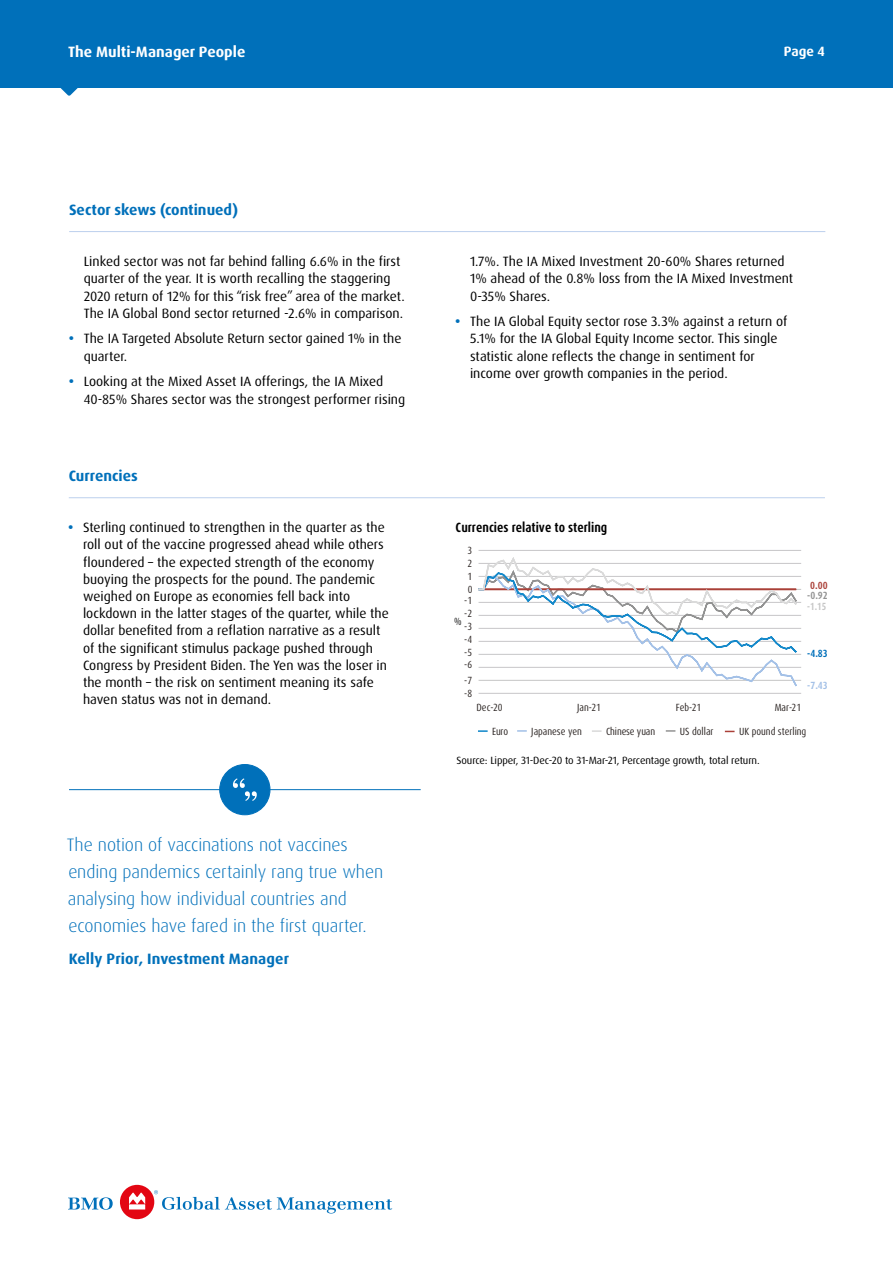
<style>
.page{position:relative;width:893px;height:1263px;background:#fff}
.page>*{position:absolute;margin:0;border:0;box-sizing:border-box;transform-origin:0 0}
.t1{font:300 18px/27px "Dax Pro";letter-spacing:-.005em;color:#0070ba}
.t2{font:700 15px "Dax Pro";color:#0070ba}
.t3{font:700 15px "Dax Pro";color:#fff}
.t4{font:13.5px/17.1px "Dax Pro";color:#000}
.t5{font:700 13.5px "Dax Pro";color:#fff}
.t6{font:700 condensed 13.35px "Dax Pro";color:#000}
.t7{font:10.5px "Dax Pro";letter-spacing:-.01em;color:#000}
.t8{font:condensed 10.35px "Dax Pro";color:#2b2422}
.t9{font:700 condensed 10.35px "Dax Pro";color:#0070ba}
.t10{font:700 condensed 10.35px "Dax Pro";color:#c6c6c6;scale:.92 1}
.t11{font:700 condensed 10.35px "Dax Pro";color:#929292}
.t12{font:700 condensed 10.35px "Dax Pro";color:#a4c1e7}
.t13{font:700 condensed 10.35px "Dax Pro";color:#aa4038}
.t14{font:condensed 10.35px "Dax Pro";color:#000}
.s1{font-weight:700;color:#0070ba}
</style>
<div class="page">
<svg style="left:68px;top:1197px;width:45px;height:13px"></svg>
<div style="left:120px;top:1185px;width:34px;height:34px;background:#e30613;border-radius:50%"></div>
<svg style="left:129px;top:1192px;width:16px;height:17px"></svg>
<svg style="left:154px;top:1190px;width:238px;height:23px"></svg>
<hr style="left:479px;top:693px;width:322px;height:1px;background:#c7c6c8">
<hr style="left:479px;top:680px;width:322px;height:1px;background:#c6c6c6">
<hr style="left:479px;top:667px;width:322px;height:1px;background:#c7c6c8">
<hr style="left:479px;top:654px;width:322px;height:1px;background:#c7c6c8">
<hr style="left:479px;top:641px;width:322px;height:1px;background:#c7c6c8">
<hr style="left:479px;top:628px;width:322px;height:1px;background:#c7c6c8">
<hr style="left:479px;top:615px;width:322px;height:1px;background:#c7c6c8">
<hr style="left:479px;top:602px;width:322px;height:1px;background:#c7c6c8">
<hr style="left:479px;top:589px;width:322px;height:1px;background:#c6c6c6">
<hr style="left:479px;top:576px;width:322px;height:1px;background:#c7c6c8">
<hr style="left:479px;top:563px;width:322px;height:1px;background:#c7c6c8">
<hr style="left:479px;top:550px;width:322px;height:1px;background:#c7c6c8">
<svg style="left:478px;top:557px;width:319px;height:130px"></svg>
<svg style="left:478px;top:730px;width:10px;height:2px"></svg>
<svg style="left:517px;top:730px;width:10px;height:2px"></svg>
<svg style="left:592px;top:730px;width:9px;height:2px"></svg>
<svg style="left:666px;top:730px;width:9px;height:2px"></svg>
<hr style="left:69px;top:497px;width:756px;height:1px;background:#bcd0ed">
<hr style="left:69px;top:231px;width:756px;height:1px;background:#bcd0ed">
<hr style="left:69px;top:789px;width:352px;height:1px;background:#0070ba">
<div style="left:220px;top:764px;width:50px;height:51px;background:#0070ba;border-radius:50%"></div>
<div style="left:219px;top:764px;width:51px;height:51px;border:1px solid #0070ba;border-radius:50%"></div>
<svg style="left:233px;top:778px;width:24px;height:23px"></svg>
<div style="left:0;top:0;width:893px;height:88px;background:#0070ba"></div>
<svg style="left:60px;top:88px;width:18px;height:8px"></svg>
<p class="t3" style="left:68px;top:42px;width:179px">The Multi-Manager People</p>
<p class="t5" style="left:784px;top:43px;width:43px">Page 4</p>
<p class="t2" style="left:69px;top:200px;width:171px">Sector skews (continued)</p>
<p class="t4" style="left:84px;top:253px;width:323px">Linked sector was not far behind falling 6.6% in the first quarter of the year. It is worth recalling the staggering 2020 return of 12% for this “risk free” area of the market.<br>The IA Global Bond sector returned -2.6% in comparison.</p>
<p class="t4" style="left:84px;top:330px;width:319px;text-indent:-15px"><span class="s1">•</span> The IA Targeted Absolute Return sector gained 1% in the quarter.</p>
<p class="t4" style="left:84px;top:373px;width:323px;text-indent:-15px"><span class="s1">•</span> Looking at the Mixed Asset IA offerings, the IA Mixed<br>40-85% Shares sector was the strongest performer rising</p>
<p class="t2" style="left:69px;top:466px;width:71px">Currencies</p>
<p class="t4" style="left:83px;top:519px;width:307px;text-indent:-15px"><span class="s1">•</span> Sterling continued to strengthen in the quarter as the roll out of the vaccine progressed ahead while others floundered – the expected strength of the economy buoying the prospects for the pound. The pandemic weighed on Europe as economies fell back into lockdown in the latter stages of the quarter, while the dollar benefited from a reflation narrative as a result of the significant stimulus package pushed through Congress by President Biden. The Yen was the loser in the month – the risk on sentiment meaning its safe haven status was not in demand.</p>
<h1 class="t1" style="left:67px;top:831px;width:318px">The notion of vaccinations not vaccines ending pandemics certainly rang true when analysing how individual countries and economies have fared in the first quarter.</h1>
<p class="t2" style="left:69px;top:948px;width:222px">Kelly Prior, Investment Manager</p>
<p class="t4" style="left:470px;top:253px;width:325px">1.7%. The IA Mixed Investment 20-60% Shares returned<br>1% ahead of the 0.8% loss from the IA Mixed Investment<br>0-35% Shares.</p>
<p class="t4" style="left:470px;top:313px;width:319px;text-indent:-15px"><span class="s1">•</span> The IA Global Equity sector rose 3.3% against a return of 5.1% for the IA Global Equity Income sector. This single statistic alone reflects the change in sentiment for income over growth companies in the period.</p>
<p class="t6" style="left:456px;top:519px;width:153px">Currencies relative to sterling</p>
<p class="t8" style="left:467px;top:544px;width:6px">3</p>
<p class="t8" style="left:467px;top:557px;width:6px">2</p>
<p class="t8" style="left:467px;top:570px;width:6px">1</p>
<p class="t8" style="left:468px;top:583px;width:6px">0</p>
<p class="t8" style="left:464px;top:594px;width:9px">-1</p>
<p class="t8" style="left:464px;top:607px;width:9px">-2</p>
<p class="t14" style="left:454px;top:615px;width:9px">%</p>
<p class="t8" style="left:464px;top:620px;width:9px">-3</p>
<p class="t8" style="left:464px;top:633px;width:9px">-4</p>
<p class="t8" style="left:464px;top:646px;width:9px">-5</p>
<p class="t8" style="left:464px;top:658px;width:9px">-6</p>
<p class="t8" style="left:464px;top:674px;width:9px">-7</p>
<p class="t8" style="left:464px;top:687px;width:9px">-8</p>
<p class="t8" style="left:476px;top:701px;width:28px">Dec-20</p>
<p class="t8" style="left:577px;top:701px;width:25px">Jan-21</p>
<p class="t13" style="left:810px;top:579px;width:19px">0.00</p>
<p class="t11" style="left:807px;top:589px;width:22px">-0.92</p>
<p class="t10" style="left:807px;top:600px;width:22px">-1.15</p>
<p class="t9" style="left:807px;top:647px;width:22px">-4.83</p>
<p class="t8" style="left:676px;top:701px;width:27px">Feb-21</p>
<p class="t8" style="left:775px;top:701px;width:28px">Mar-21</p>
<p class="t12" style="left:807px;top:679px;width:22px">-7.43</p>
<p class="t8" style="left:492px;top:724px;width:18px">Euro</p>
<p class="t8" style="left:531px;top:724px;width:52px">Japanese yen</p>
<p class="t8" style="left:606px;top:724px;width:51px">Chinese yuan</p>
<p class="t8" style="left:680px;top:724px;width:35px">US dollar</p>
<p class="t8" style="left:739px;top:724px;width:69px">UK pound sterling</p>
<p class="t7" style="left:457px;top:754px;width:305px">Source: Lipper, 31-Dec-20 to 31-Mar-21, Percentage growth, total return.</p>
</div>
